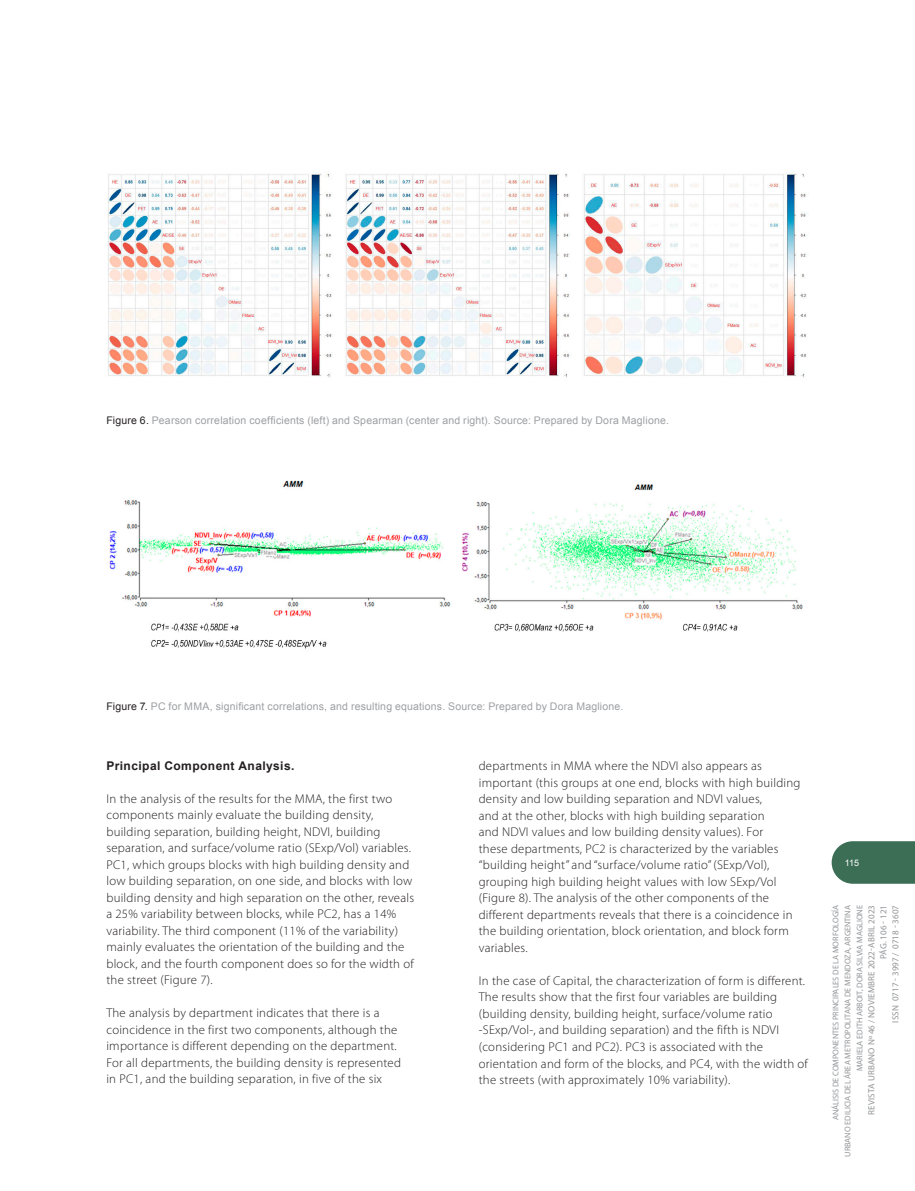
<style>
.page{position:relative;width:915px;height:1191px;background:#fff}
.page>*{position:absolute;margin:0;border:0;box-sizing:border-box;transform-origin:0 0}
._11_Cuerpo_Texto{font:300 12.75px/16.5px "Myriad Pro";letter-spacing:.02em;color:#231f20}
._09_Bajada_Titulo_1{font:700 12px "Arial";letter-spacing:.035em;color:#231f20}
._13_Pie_Foto{font:10.5px "Arial";letter-spacing:.02em;color:#9d9fa2}
.t1{font:9px/12px "Myriad Pro";letter-spacing:.01em;color:#939598;text-align:right}
.t2{font:9px "Arial";color:#fff}
.t3{font:8.25px/12px "Myriad Pro";color:#939598;text-align:right}
.s1{color:#231f20}
</style>
<div class="page">
<svg style="left:831px;top:841px;width:83px;height:42px;background:#477760"></svg>
<img style="left:107px;top:172px;width:700px;height:205px">
<img style="left:109px;top:480px;width:342px;height:169px">
<img style="left:462px;top:484px;width:341px;height:148px">
<p class="_13_Pie_Foto" style="left:106px;top:414px;width:564px"><span class="s1">Figure 6.</span> Pearson correlation coefficients (left) and Spearman (center and right). Source: Prepared by Dora Maglione.</p>
<p class="_13_Pie_Foto" style="left:106px;top:699px;width:518px"><span class="s1">Figure 7.</span> PC for MMA, significant correlations, and resulting equations. Source: Prepared by Dora Maglione.</p>
<p class="_09_Bajada_Titulo_1" style="left:106px;top:757px;width:190px">Principal Component Analysis.</p>
<p class="_11_Cuerpo_Texto" style="left:106px;top:790px;width:309px">In the analysis of the results for the MMA, the first two components mainly evaluate the building density, building separation, building height, NDVI, building separation, and surface/volume ratio (SExp/Vol) variables.<br>PC1, which groups blocks with high building density and low building separation, on one side, and blocks with low building density and high separation on the other, reveals a 25% variability between blocks, while PC2, has a 14% variability. The third component (11% of the variability) mainly evaluates the orientation of the building and the block, and the fourth component does so for the width of the street (Figure 7).</p>
<p class="_11_Cuerpo_Texto" style="left:106px;top:1004px;width:296px">The analysis by department indicates that there is a coincidence in the first two components, although the importance is different depending on the department.<br>For all departments, the building density is represented in PC1, and the building separation, in five of the six</p>
<p class="_11_Cuerpo_Texto" style="left:478px;top:758px;width:323px">departments in MMA where the NDVI also appears as important (this groups at one end, blocks with high building density and low building separation and NDVI values,<br>and at the other, blocks with high building separation<br>and NDVI values and low building density values). For<br>these departments, PC2 is characterized by the variables “building height” and “surface/volume ratio” (SExp/Vol), grouping high building height values with low SExp/Vol (Figure 8). The analysis of the other components of the different departments reveals that there is a coincidence in the building orientation, block orientation, and block form variables.</p>
<p class="_11_Cuerpo_Texto" style="left:478px;top:972px;width:330px">In the case of Capital, the characterization of form is different.<br>The results show that the first four variables are building (building density, building height, surface/volume ratio -SExp/Vol-, and building separation) and the fifth is NDVI (considering PC1 and PC2). PC3 is associated with the orientation and form of the blocks, and PC4, with the width of the streets (with approximately 10% variability).</p>
<p class="t2" style="left:844px;top:856px;width:16px">115</p>
<p class="t3" style="left:829px;top:1156px;width:253px;rotate:-90deg">ANÁLISIS DE COMPONENTES PRINCIPALES DE LA MORFOLOGÍA<br>URBANO EDILICIA DEL ÁREA METROPOLITANA DE MENDOZA, ARGENTINA<br>MARIELA EDITH ARBOIT, DORA SILVIA MAGLIONE</p>
<p class="t1" style="left:864px;top:1114px;width:211px;rotate:-90deg">REVISTA URBANO Nº 46 / NOVIEMBRE 2022-ABRIL 2023<br>PÁG. 106 - 121<br>ISSN 0717 - 3997 / 0718 - 3607</p>
</div>
